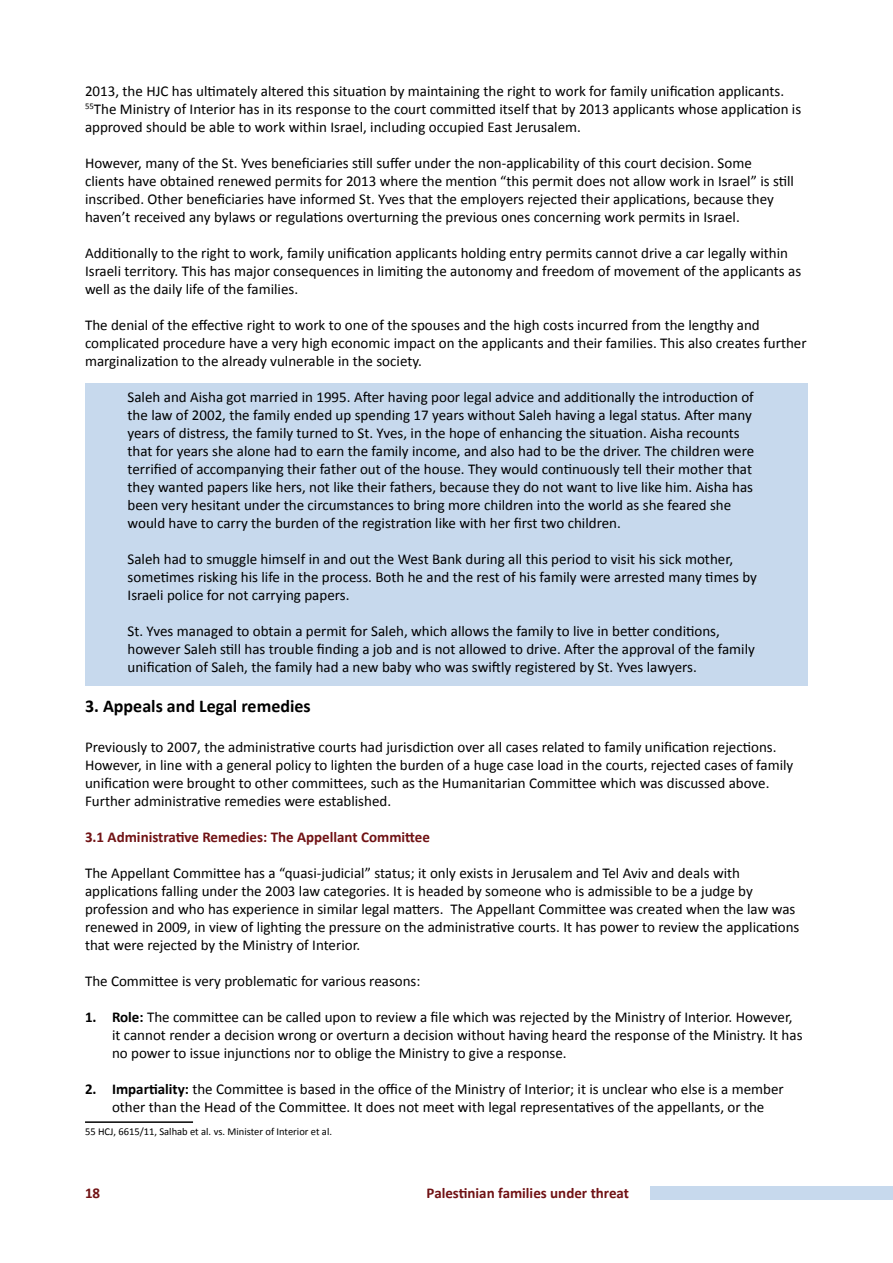
<style>
.page{position:relative;width:893px;height:1263px;background:#fff}
.page>*{position:absolute;margin:0;border:0;box-sizing:border-box;transform-origin:0 0}
.t1{font:700 18px "Calibri";color:#000}
.t2{font:15px/18px "Calibri";color:#000}
.t3{font:700 15px "Calibri";color:#701214}
.t4{font:10.5px "Calibri";color:#000}
.s1{font-weight:700}
</style>
<div class="page">
<div style="left:651px;top:1186px;width:242px;height:14px;background:#c7d9ed"></div>
<div style="left:85px;top:383px;width:723px;height:303px;background:#c7d9ed"></div>
<hr style="left:85px;top:1121px;width:108px;height:2px;background:#000">
<p class="t2" style="left:85px;top:82px;width:718px">2013, the HJC has ultimately altered this situation by maintaining the right to work for family unification applicants.<br><sup>55</sup>The Ministry of Interior has in its response to the court committed itself that by 2013 applicants whose application is approved should be able to work within Israel, including occupied East Jerusalem.</p>
<p class="t2" style="left:85px;top:154px;width:710px">However, many of the St. Yves beneficiaries still suffer under the non-applicability of this court decision. Some clients have obtained renewed permits for 2013 where the mention “this permit does not allow work in Israel” is still inscribed. Other beneficiaries have informed St. Yves that the employers rejected their applications, because they haven’t received any bylaws or regulations overturning the previous ones concerning work permits in Israel.</p>
<p class="t2" style="left:85px;top:244px;width:718px">Additionally to the right to work, family unification applicants holding entry permits cannot drive a car legally within<br>Israeli territory. This has major consequences in limiting the autonomy and freedom of movement of the applicants as well as the daily life of the families.</p>
<p class="t2" style="left:85px;top:316px;width:723px">The denial of the effective right to work to one of the spouses and the high costs incurred from the lengthy and complicated procedure have a very high economic impact on the applicants and their families. This also creates further marginalization to the already vulnerable in the society.</p>
<p class="t2" style="left:128px;top:388px;width:628px">Saleh and Aisha got married in 1995. After having poor legal advice and additionally the introduction of the law of 2002, the family ended up spending 17 years without Saleh having a legal status. After many years of distress, the family turned to St. Yves, in the hope of enhancing the situation. Aisha recounts that for years she alone had to earn the family income, and also had to be the driver. The children were terrified of accompanying their father out of the house. They would continuously tell their mother that they wanted papers like hers, not like their fathers, because they do not want to live like him. Aisha has been very hesitant under the circumstances to bring more children into the world as she feared she would have to carry the burden of the registration like with her first two children.</p>
<p class="t2" style="left:128px;top:550px;width:631px">Saleh had to smuggle himself in and out the West Bank during all this period to visit his sick mother, sometimes risking his life in the process. Both he and the rest of his family were arrested many times by<br>Israeli police for not carrying papers.</p>
<p class="t2" style="left:128px;top:622px;width:629px">St. Yves managed to obtain a permit for Saleh, which allows the family to live in better conditions, however Saleh still has trouble finding a job and is not allowed to drive. After the approval of the family unification of Saleh, the family had a new baby who was swiftly registered by St. Yves lawyers.</p>
<p class="t1" style="left:85px;top:694px;width:227px">3. Appeals and Legal remedies</p>
<p class="t2" style="left:85px;top:738px;width:710px">Previously to 2007, the administrative courts had jurisdiction over all cases related to family unification rejections.<br>However, in line with a general policy to lighten the burden of a huge case load in the courts, rejected cases of family unification were brought to other committees, such as the Humanitarian Committee which was discussed above.<br>Further administrative remedies were established.</p>
<p class="t3" style="left:85px;top:827px;width:346px">3.1 Administrative Remedies: The Appellant Committee</p>
<p class="t2" style="left:85px;top:864px;width:716px">The Appellant Committee has a “quasi-judicial” status; it only exists in Jerusalem and Tel Aviv and deals with applications falling under the 2003 law categories. It is headed by someone who is admissible to be a judge by profession and who has experience in similar legal matters. The Appellant Committee was created when the law was renewed in 2009, in view of lighting the pressure on the administrative courts. It has power to review the applications that were rejected by the Ministry of Interior.</p>
<p class="t2" style="left:85px;top:972px;width:337px">The Committee is very problematic for various reasons:</p>
<p class="t2" style="left:112px;top:1008px;width:692px;text-indent:-27px"><span class="s1">1. Role:</span> The committee can be called upon to review a file which was rejected by the Ministry of Interior. However, it cannot render a decision wrong or overturn a decision without having heard the response of the Ministry. It has no power to issue injunctions nor to oblige the Ministry to give a response.</p>
<p class="t2" style="left:85px;top:1080px;width:700px;text-align:center"><span class="s1">2. Impartiality:</span> the Committee is based in the office of the Ministry of Interior; it is unclear who else is a member other than the Head of the Committee. It does not meet with legal representatives of the appellants, or the</p>
<p class="t4" style="left:85px;top:1124px;width:249px">55 HCJ, 6615/11, Salhab et al. vs. Minister of Interior et al.</p>
<p class="t3" style="left:85px;top:1183px;width:17px">18</p>
<p class="t3" style="left:427px;top:1183px;width:204px">Palestinian families under threat</p>
</div>
